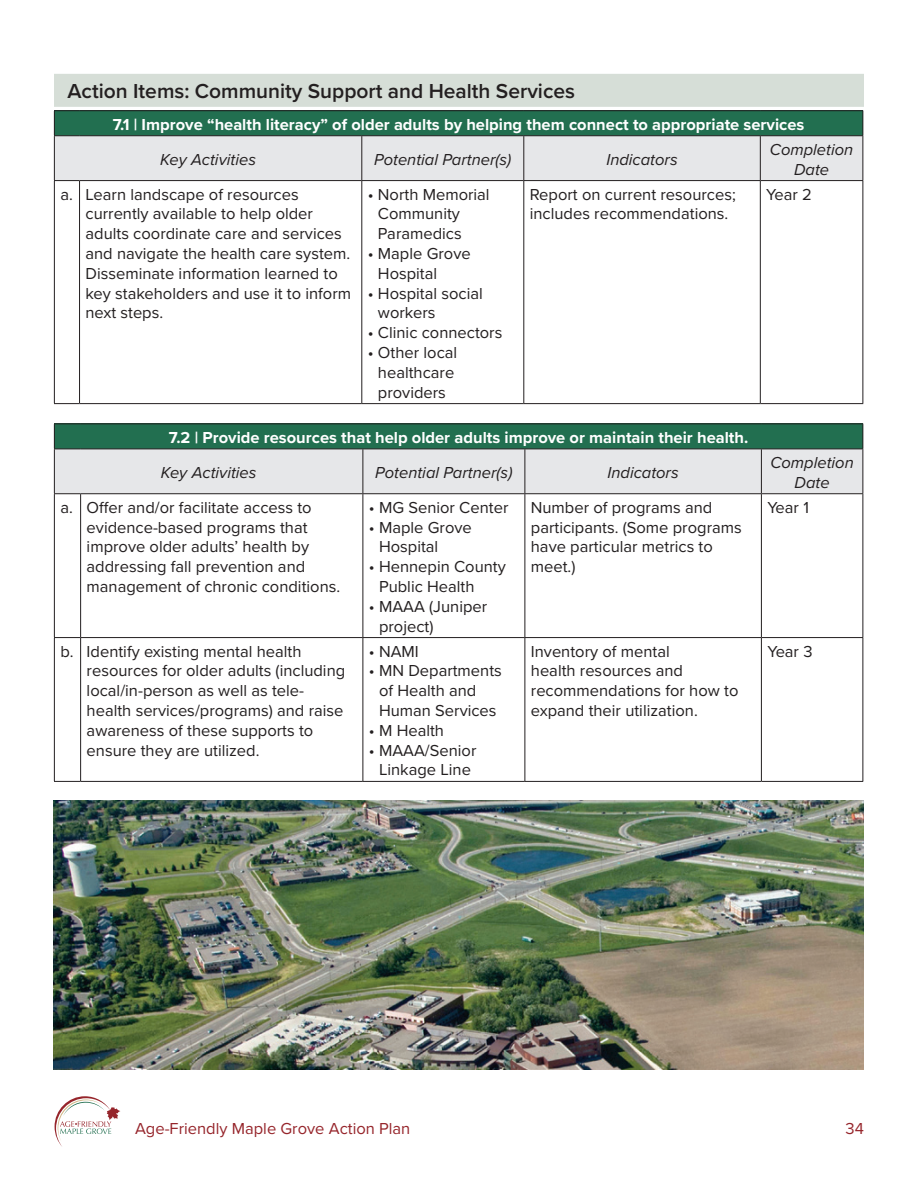
<style>
.page{position:relative;width:918px;height:1188px;background:#fff}
.page>*{position:absolute;margin:0;border:0;box-sizing:border-box;transform-origin:0 0}
.t1{font:600 21px "Proxima Nova";color:#231f20}
.t2{font:16.5px/19.8px "Proxima Nova";color:#231f20}
.t3{font:700 16.5px "Proxima Nova";color:#fff}
.t4{font:italic 16.5px/19.8px "Proxima Nova";color:#231f20;text-align:center}
.t5{font:16.5px "Proxima Nova";color:#96252b}
</style>
<div class="page">
<svg style="left:55px;top:1096px;width:66px;height:51px"></svg>
<div style="left:54px;top:74px;width:810px;height:33px;background:#d6ded7"></div>
<svg style="left:54px;top:110px;width:809px;height:71px;background:#9bb6ad"></svg>
<hr style="left:54px;top:181px;width:1px;height:222px;background:#231f20">
<hr style="left:80px;top:180px;width:282px;height:1px;background:#231f20">
<hr style="left:79px;top:181px;width:1px;height:222px;background:#231f20">
<hr style="left:362px;top:180px;width:162px;height:1px;background:#231f20">
<hr style="left:361px;top:181px;width:1px;height:222px;background:#231f20">
<hr style="left:524px;top:180px;width:236px;height:1px;background:#231f20">
<hr style="left:523px;top:181px;width:1px;height:222px;background:#231f20">
<hr style="left:760px;top:180px;width:103px;height:1px;background:#231f20">
<hr style="left:760px;top:181px;width:1px;height:222px;background:#231f20">
<hr style="left:862px;top:181px;width:1px;height:222px;background:#231f20">
<svg style="left:54px;top:403px;width:26px;height:1px"></svg>
<hr style="left:80px;top:403px;width:282px;height:1px;background:#231f20">
<hr style="left:362px;top:403px;width:162px;height:1px;background:#231f20">
<hr style="left:524px;top:403px;width:236px;height:1px;background:#231f20">
<hr style="left:760px;top:403px;width:103px;height:1px;background:#231f20">
<svg style="left:54px;top:423px;width:809px;height:71px;background:#9bb6ad"></svg>
<hr style="left:54px;top:494px;width:1px;height:143px;background:#231f20">
<hr style="left:81px;top:493px;width:282px;height:1px;background:#231f20">
<hr style="left:80px;top:494px;width:1px;height:143px;background:#231f20">
<hr style="left:363px;top:493px;width:162px;height:1px;background:#231f20">
<hr style="left:363px;top:494px;width:1px;height:143px;background:#231f20">
<hr style="left:525px;top:493px;width:236px;height:1px;background:#231f20">
<hr style="left:525px;top:494px;width:1px;height:143px;background:#231f20">
<hr style="left:761px;top:493px;width:102px;height:1px;background:#231f20">
<hr style="left:761px;top:494px;width:1px;height:143px;background:#231f20">
<hr style="left:862px;top:494px;width:1px;height:143px;background:#231f20">
<svg style="left:54px;top:637px;width:27px;height:1px"></svg>
<hr style="left:54px;top:638px;width:1px;height:143px;background:#231f20">
<hr style="left:81px;top:637px;width:282px;height:1px;background:#231f20">
<hr style="left:80px;top:638px;width:1px;height:143px;background:#231f20">
<hr style="left:363px;top:637px;width:162px;height:1px;background:#231f20">
<hr style="left:363px;top:638px;width:1px;height:143px;background:#231f20">
<hr style="left:525px;top:637px;width:236px;height:1px;background:#231f20">
<hr style="left:525px;top:638px;width:1px;height:143px;background:#231f20">
<hr style="left:761px;top:637px;width:102px;height:1px;background:#231f20">
<hr style="left:761px;top:638px;width:1px;height:143px;background:#231f20">
<hr style="left:862px;top:638px;width:1px;height:143px;background:#231f20">
<svg style="left:54px;top:781px;width:27px;height:1px"></svg>
<hr style="left:81px;top:781px;width:282px;height:1px;background:#231f20">
<hr style="left:363px;top:781px;width:162px;height:1px;background:#231f20">
<hr style="left:525px;top:781px;width:236px;height:1px;background:#231f20">
<hr style="left:761px;top:781px;width:102px;height:1px;background:#231f20">
<img style="left:53px;top:801px;width:811px;height:269px">
<p class="t1" style="left:68px;top:75px;width:509px">Action Items: Community Support and Health Services</p>
<p class="t3" style="left:113px;top:112px;width:693px">7.1 | Improve “health literacy” of older adults by helping them connect to appropriate services</p>
<p class="t4" style="left:160px;top:149px;width:97px">Key Activities</p>
<p class="t4" style="left:374px;top:149px;width:139px">Potential Partner(s)</p>
<p class="t4" style="left:606px;top:149px;width:73px">Indicators</p>
<p class="t4" style="left:770px;top:139px;width:85px">Completion<br>Date</p>
<p class="t2" style="left:86px;top:185px;width:267px;text-indent:-25px">a. Learn landscape of resources currently available to help older adults coordinate care and services and navigate the health care system.<br>Disseminate information learned to key stakeholders and use it to inform next steps.</p>
<p class="t2" style="left:378px;top:185px;width:113px;text-indent:-10px">• North Memorial<br>Community<br>Paramedics</p>
<p class="t2" style="left:530px;top:185px;width:208px">Report on current resources; includes recommendations.</p>
<p class="t2" style="left:766px;top:185px;width:47px">Year 2</p>
<p class="t2" style="left:378px;top:244px;width:94px;text-indent:-10px">• Maple Grove<br>Hospital</p>
<p class="t2" style="left:378px;top:284px;width:106px;text-indent:-10px">• Hospital social workers</p>
<p class="t2" style="left:368px;top:323px;width:136px">• Clinic connectors</p>
<p class="t2" style="left:368px;top:343px;width:91px;text-align:center">• Other local healthcare providers</p>
<p class="t3" style="left:169px;top:425px;width:581px">7.2 | Provide resources that help older adults improve or maintain their health.</p>
<p class="t4" style="left:161px;top:462px;width:97px">Key Activities</p>
<p class="t4" style="left:375px;top:462px;width:139px">Potential Partner(s)</p>
<p class="t4" style="left:607px;top:462px;width:73px">Indicators</p>
<p class="t4" style="left:770px;top:452px;width:85px">Completion<br>Date</p>
<p class="t2" style="left:87px;top:498px;width:255px;text-indent:-26px">a. Offer and/or facilitate access to evidence-based programs that improve older adults’ health by addressing fall prevention and management of chronic conditions.</p>
<p class="t2" style="left:369px;top:498px;width:141px">• MG Senior Center</p>
<p class="t2" style="left:531px;top:498px;width:212px">Number of programs and participants. (Some programs have particular metrics to meet.)</p>
<p class="t2" style="left:767px;top:498px;width:43px">Year 1</p>
<p class="t2" style="left:379px;top:518px;width:94px;text-indent:-10px">• Maple Grove<br>Hospital</p>
<p class="t2" style="left:379px;top:557px;width:128px;text-indent:-10px">• Hennepin County<br>Public Health</p>
<p class="t2" style="left:379px;top:597px;width:110px;text-indent:-10px">• MAAA (Juniper project)</p>
<p class="t2" style="left:87px;top:642px;width:260px;text-indent:-26px">b. Identify existing mental health resources for older adults (including local/in-person as well as tele&shy;health services/programs) and raise awareness of these supports to ensure they are utilized.</p>
<p class="t2" style="left:369px;top:642px;width:51px">• NAMI</p>
<p class="t2" style="left:379px;top:661px;width:124px;text-indent:-10px">• MN Departments of Health and<br>Human Services</p>
<p class="t2" style="left:369px;top:721px;width:77px">• M Health</p>
<p class="t2" style="left:369px;top:741px;width:109px;text-align:center">• MAAA/Senior<br>Linkage Line</p>
<p class="t2" style="left:531px;top:642px;width:209px">Inventory of mental<br>health resources and recommendations for how to expand their utilization.</p>
<p class="t2" style="left:767px;top:642px;width:47px">Year 3</p>
<p class="t5" style="left:135px;top:1119px;width:277px">Age-Friendly Maple Grove Action Plan</p>
<p class="t5" style="left:846px;top:1119px;width:20px">34</p>
</div>
